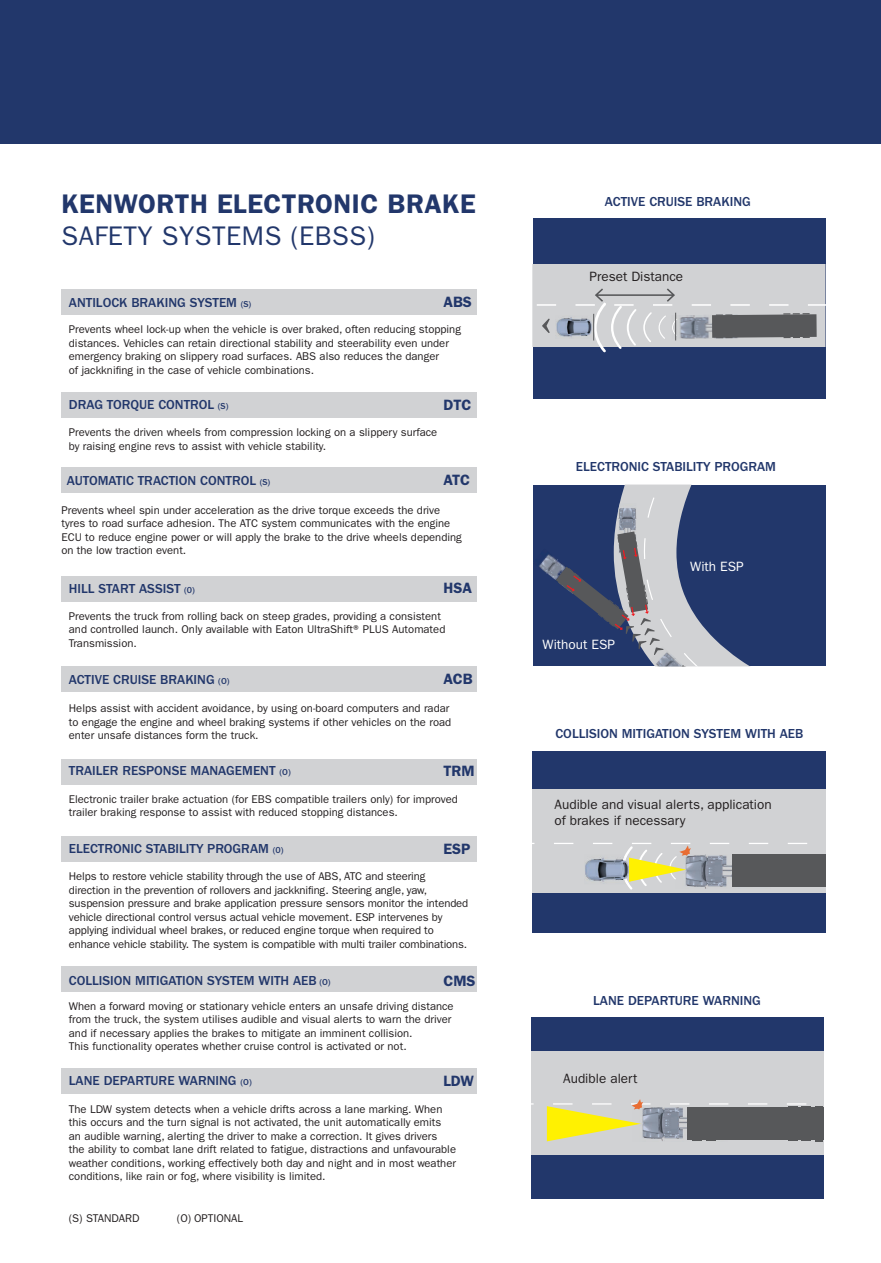
<style>
.page{position:relative;width:881px;height:1263px;background:#fff}
.page>*{position:absolute;margin:0;border:0;box-sizing:border-box;transform-origin:0 0}
.t1{font:600 27px "ITC Franklin Gothic Std";letter-spacing:.02em;color:#22376b}
.t2{font:27px "ITC Franklin Gothic Std";letter-spacing:.02em;color:#22376b}
.t3{font:600 15px "ITC Franklin Gothic Std";color:#22376b}
.t4{font:500 13.5px "ITC Franklin Gothic Std";color:#22376b}
.t5{font:13.5px/16.2px "ITC Franklin Gothic Std";color:#231f20}
.t6{font:13.5px "ITC Franklin Gothic Std";color:#fff}
.t7{font:11.25px/13.5px "ITC Franklin Gothic Std";color:#231f20}
.s1{font-size:9px}
</style>
<div class="page">
<div style="left:533px;top:485px;width:292px;height:180px;background:#22376b"></div>
<img style="left:539px;top:554px;width:16px;height:26px">
<svg style="left:555px;top:484px;width:270px;height:183px"></svg>
<div style="left:532px;top:750px;width:293px;height:182px;background:#22376b"></div>
<div style="left:532px;top:789px;width:293px;height:104px;background:#d1d2d4"></div>
<svg style="left:532px;top:843px;width:294px;height:47px"></svg>
<div style="left:732px;top:854px;width:93px;height:32px;background:#57585a"></div>
<div style="left:530px;top:1017px;width:293px;height:182px;background:#22376b"></div>
<div style="left:530px;top:1051px;width:293px;height:103px;background:#d1d2d4"></div>
<svg style="left:530px;top:1099px;width:294px;height:42px"></svg>
<div style="left:532px;top:218px;width:293px;height:180px;background:#22376b"></div>
<div style="left:532px;top:265px;width:293px;height:82px;background:#d1d2d4"></div>
<svg style="left:532px;top:287px;width:294px;height:68px"></svg>
<div style="left:61px;top:576px;width:415px;height:25px;background:#d1d2d4"></div>
<div style="left:61px;top:666px;width:415px;height:26px;background:#d1d2d4"></div>
<div style="left:61px;top:759px;width:415px;height:25px;background:#d1d2d4"></div>
<div style="left:61px;top:836px;width:415px;height:25px;background:#d1d2d4"></div>
<div style="left:61px;top:966px;width:415px;height:25px;background:#d1d2d4"></div>
<div style="left:61px;top:1069px;width:415px;height:25px;background:#d1d2d4"></div>
<div style="left:61px;top:289px;width:415px;height:25px;background:#d1d2d4"></div>
<div style="left:61px;top:392px;width:415px;height:25px;background:#d1d2d4"></div>
<div style="left:61px;top:468px;width:415px;height:25px;background:#d1d2d4"></div>
<div style="left:0;top:0;width:880px;height:143px;background:#22376b"></div>
<h1 class="t1" style="left:61px;top:188px;width:415px">KENWORTH ELECTRONIC BRAKE</h1>
<h1 class="t2" style="left:61px;top:221px;width:315px">SAFETY SYSTEMS (EBSS)</h1>
<h2 class="t3" style="left:443px;top:293px;width:30px">ABS</h2>
<p class="t7" style="left:69px;top:323px;width:393px">Prevents wheel lock-up when the vehicle is over braked, often reducing stopping distances. Vehicles can retain directional stability and steerability even under emergency braking on slippery road surfaces. ABS also reduces the danger<br>of jackknifing in the case of vehicle combinations.</p>
<p class="t4" style="left:69px;top:294px;width:184px">ANTILOCK BRAKING SYSTEM <span class="s1">(S)</span></p>
<p class="t4" style="left:69px;top:397px;width:161px">DRAG TORQUE CONTROL <span class="s1">(S)</span></p>
<h2 class="t3" style="left:443px;top:396px;width:29px">DTC</h2>
<p class="t7" style="left:69px;top:426px;width:370px">Prevents the driven wheels from compression locking on a slippery surface by raising engine revs to assist with vehicle stability.</p>
<p class="t4" style="left:67px;top:473px;width:205px">AUTOMATIC TRACTION CONTROL <span class="s1">(S)</span></p>
<h2 class="t3" style="left:443px;top:471px;width:28px">ATC</h2>
<p class="t7" style="left:61px;top:503px;width:402px">Prevents wheel spin under acceleration as the drive torque exceeds the drive tyres to road surface adhesion. The ATC system communicates with the engine ECU to reduce engine power or will apply the brake to the drive wheels depending on the low traction event.</p>
<p class="t4" style="left:69px;top:581px;width:128px">HILL START ASSIST <span class="s1">(0)</span></p>
<h2 class="t3" style="left:443px;top:579px;width:30px">HSA</h2>
<p class="t7" style="left:69px;top:609px;width:378px">Prevents the truck from rolling back on steep grades, providing a consistent and controlled launch. Only available with Eaton UltraShift® PLUS Automated<br>Transmission.</p>
<p class="t4" style="left:69px;top:672px;width:162px">ACTIVE CRUISE BRAKING <span class="s1">(O)</span></p>
<h2 class="t3" style="left:443px;top:670px;width:31px">ACB</h2>
<p class="t7" style="left:69px;top:702px;width:384px">Helps assist with accident avoidance, by using on-board computers and radar to engage the engine and wheel braking systems if other vehicles on the road enter unsafe distances form the truck.</p>
<p class="t4" style="left:69px;top:763px;width:223px">TRAILER RESPONSE MANAGEMENT <span class="s1">(O)</span></p>
<h2 class="t3" style="left:443px;top:762px;width:33px">TRM</h2>
<p class="t7" style="left:69px;top:792px;width:390px">Electronic trailer brake actuation (for EBS compatible trailers only) for improved trailer braking response to assist with reduced stopping distances.</p>
<p class="t4" style="left:69px;top:841px;width:216px">ELECTRONIC STABILITY PROGRAM <span class="s1">(0)</span></p>
<h2 class="t3" style="left:443px;top:839px;width:28px">ESP</h2>
<p class="t7" style="left:69px;top:870px;width:401px">Helps to restore vehicle stability through the use of ABS, ATC and steering direction in the prevention of rollovers and jackknifing. Steering angle, yaw, suspension pressure and brake application pressure sensors monitor the intended vehicle directional control versus actual vehicle movement. ESP intervenes by applying individual wheel brakes, or reduced engine torque when required to enhance vehicle stability. The system is compatible with multi trailer combinations.</p>
<p class="t4" style="left:69px;top:973px;width:263px">COLLISION MITIGATION SYSTEM WITH AEB <span class="s1">(O)</span></p>
<h2 class="t3" style="left:443px;top:971px;width:34px">CMS</h2>
<p class="t7" style="left:69px;top:999px;width:386px">When a forward moving or stationary vehicle enters an unsafe driving distance from the truck, the system utilises audible and visual alerts to warn the driver and if necessary applies the brakes to mitigate an imminent collision.<br>This functionality operates whether cruise control is activated or not.</p>
<p class="t4" style="left:69px;top:1073px;width:184px">LANE DEPARTURE WARNING <span class="s1">(O)</span></p>
<h2 class="t3" style="left:443px;top:1072px;width:32px">LDW</h2>
<p class="t7" style="left:69px;top:1102px;width:388px">The LDW system detects when a vehicle drifts across a lane marking. When this occurs and the turn signal is not activated, the unit automatically emits an audible warning, alerting the driver to make a correction. It gives drivers<br>the ability to combat lane drift related to fatigue, distractions and unfavourable weather conditions, working effectively both day and night and in most weather conditions, like rain or fog, where visibility is limited.</p>
<p class="t7" style="left:69px;top:1212px;width:72px">(S) STANDARD</p>
<p class="t7" style="left:177px;top:1212px;width:68px">(O) OPTIONAL</p>
<p class="t4" style="left:604px;top:194px;width:147px">ACTIVE CRUISE BRAKING</p>
<p class="t5" style="left:589px;top:268px;width:95px">Preset Distance</p>
<p class="t4" style="left:575px;top:459px;width:201px">ELECTRONIC STABILITY PROGRAM</p>
<p class="t6" style="left:542px;top:637px;width:74px">Without ESP</p>
<p class="t6" style="left:690px;top:559px;width:55px">With ESP</p>
<p class="t4" style="left:555px;top:725px;width:249px">COLLISION MITIGATION SYSTEM WITH AEB</p>
<p class="t5" style="left:554px;top:796px;width:219px">Audible and visual alerts, application of brakes if necessary</p>
<p class="t4" style="left:593px;top:993px;width:169px">LANE DEPARTURE WARNING</p>
<p class="t5" style="left:563px;top:1070px;width:76px">Audible alert</p>
</div>
